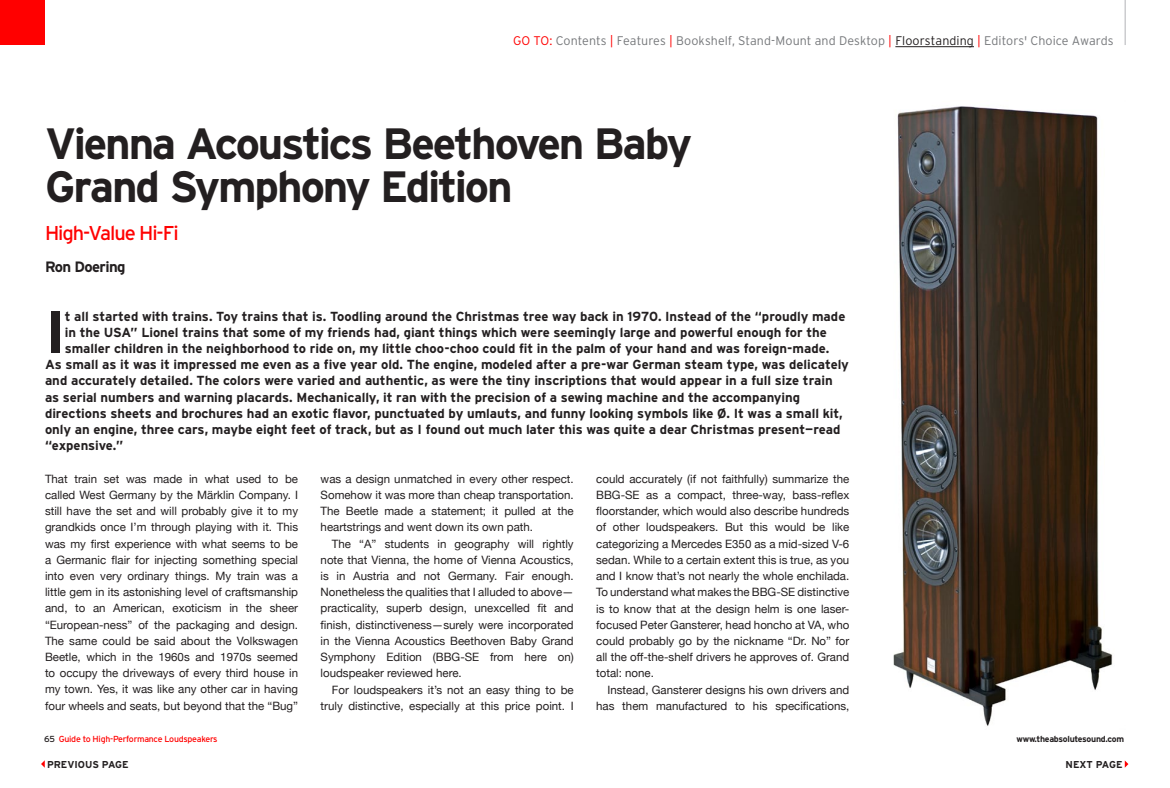
<style>
.page{position:relative;width:1170px;height:788px;background:#fff}
.page>*{position:absolute;margin:0;border:0;box-sizing:border-box;transform-origin:0 0}
.t1{font:700 59.38px "Interstate";color:#231f20}
.t2{font:700 43.75px/42.5px "Interstate";letter-spacing:-.055em;color:#231f20}
.t3{font:20px "Interstate";letter-spacing:-.055em;color:#f00}
.t4{font:700 15px "Interstate";letter-spacing:-.04em;color:#231f20}
.t5{font:700 13.12px "Interstate";letter-spacing:-.005em;color:#231f20}
.t6{font:300 12.5px "Interstate";letter-spacing:.005em;color:#76787b}
.t7{font:11.5px/16.2px "Helvetica Neue";color:#231f20;text-align:justify}
.t8{font:700 10px "Interstate";color:#231f20}
.t9{font:8.75px "Interstate";letter-spacing:-.03em;color:#f00}
.t10{font:700 8.75px "Interstate";letter-spacing:-.03em;color:#231f20}
.s1{color:#f00}
.s2{color:#231f20}
</style>
<div class="page">
<div style="left:0;top:0;width:45px;height:45px;background:#f00"></div>
<hr style="left:1125px;top:0;width:1px;height:45px;background:#b2b3b7">
<hr style="left:895px;top:46px;width:79px;height:1px;background:#231f20">
<img style="left:893px;top:106px;width:220px;height:620px">
<svg style="left:1125px;top:760px;width:3px;height:7px"></svg>
<svg style="left:41px;top:760px;width:4px;height:7px"></svg>
<p class="t6" style="left:513px;top:34px;width:602px"><span class="s1">go to:</span> Contents <span class="s1">|</span> Features <span class="s1">|</span> Bookshelf, Stand-Mount and Desktop <span class="s1">|</span> <span class="s2">Floorstanding</span> <span class="s1">|</span> Editors' Choice Awards</p>
<h2 class="t2" style="left:45px;top:122px;width:649px">Vienna Acoustics Beethoven Baby<br>Grand Symphony Edition</h2>
<h3 class="t3" style="left:45px;top:221px;width:135px">High-Value Hi-Fi</h3>
<h3 class="t4" style="left:45px;top:258px;width:82px">Ron Doering</h3>
<h1 class="t1" style="left:45px;top:299px;width:22px">I</h1>
<p class="t5" style="left:65px;top:308px;width:782px">t all started with trains. Toy trains that is. Toodling around the Christmas tree way back in 1970. Instead of the “proudly made</p>
<p class="t5" style="left:65px;top:325px;width:764px">in the USA” Lionel trains that some of my friends had, giant things which were seemingly large and powerful enough for the</p>
<p class="t5" style="left:65px;top:341px;width:766px">smaller children in the neighborhood to ride on, my little choo-choo could fit in the palm of your hand and was foreign-made.</p>
<p class="t5" style="left:45px;top:357px;width:806px">As small as it was it impressed me even as a five year old. The engine, modeled after a pre-war German steam type, was delicately</p>
<p class="t5" style="left:45px;top:373px;width:789px">and accurately detailed. The colors were varied and authentic, as were the tiny inscriptions that would appear in a full size train</p>
<p class="t5" style="left:45px;top:389px;width:757px">as serial numbers and warning placards. Mechanically, it ran with the precision of a sewing machine and the accompanying</p>
<p class="t5" style="left:45px;top:406px;width:799px">directions sheets and brochures had an exotic flavor, punctuated by umlauts, and funny looking symbols like Ø. It was a small kit,</p>
<p class="t5" style="left:45px;top:422px;width:797px">only an engine, three cars, maybe eight feet of track, but as I found out much later this was quite a dear Christmas present—read</p>
<p class="t5" style="left:45px;top:438px;width:80px">“expensive.”</p>
<p class="t7" style="left:45px;top:469px;width:255px">That train set was made in what used to be called West Germany by the Märklin Company. I still have the set and will probably give it to my grandkids once I’m through playing with it. This was my first experience with what seems to be a Germanic flair for injecting something special into even very ordinary things. My train was a little gem in its astonishing level of craftsmanship and, to an American, exoticism in the sheer “European-ness” of the packaging and design.<br>The same could be said about the Volkswagen Beetle, which in the 1960s and 1970s seemed to occupy the driveways of every third house in my town. Yes, it was like any other car in having four wheels and seats, but beyond that the “Bug”</p>
<p class="t7" style="left:321px;top:469px;width:255px">was a design unmatched in every other respect.<br>Somehow it was more than cheap transportation.<br>The Beetle made a statement; it pulled at the heartstrings and went down its own path.</p>
<p class="t7" style="left:321px;top:534px;width:255px;text-indent:11px">The “A” students in geography will rightly note that Vienna, the home of Vienna Acoustics, is in Austria and not Germany. Fair enough.<br>Nonetheless the qualities that I alluded to above— practicality, superb design, unexcelled fit and finish, distinctiveness—surely were incorporated in the Vienna Acoustics Beethoven Baby Grand Symphony Edition (BBG-SE from here on) loudspeaker reviewed here.</p>
<p class="t7" style="left:321px;top:680px;width:255px;text-align:right">For loudspeakers it’s not an easy thing to be truly distinctive, especially at this price point. I</p>
<p class="t7" style="left:596px;top:469px;width:255px">could accurately (if not faithfully) summarize the BBG-SE as a compact, three-way, bass-reflex floorstander, which would also describe hundreds of other loudspeakers. But this would be like categorizing a Mercedes E350 as a mid-sized V-6 sedan. While to a certain extent this is true, as you and I know that’s not nearly the whole enchilada.<br>To understand what makes the BBG-SE distinctive is to know that at the design helm is one laser&shy;focused Peter Gansterer, head honcho at VA, who could probably go by the nickname “Dr. No” for all the off-the-shelf drivers he approves of. Grand total: none.</p>
<p class="t7" style="left:596px;top:680px;width:255px;text-align:right">Instead, Gansterer designs his own drivers and has them manufactured to his specifications,</p>
<p class="t9" style="left:44px;top:734px;width:175px"><span class="s2">65</span> Guide to High-Performance Loudspeakers</p>
<p class="t10" style="left:1017px;top:734px;width:109px">www.theabsolutesound.com</p>
<p class="t8" style="left:47px;top:758px;width:35px">previous</p>
<p class="t8" style="left:102px;top:758px;width:27px">page</p>
<p class="t8" style="left:1066px;top:758px;width:57px">NEXT page</p>
</div>
